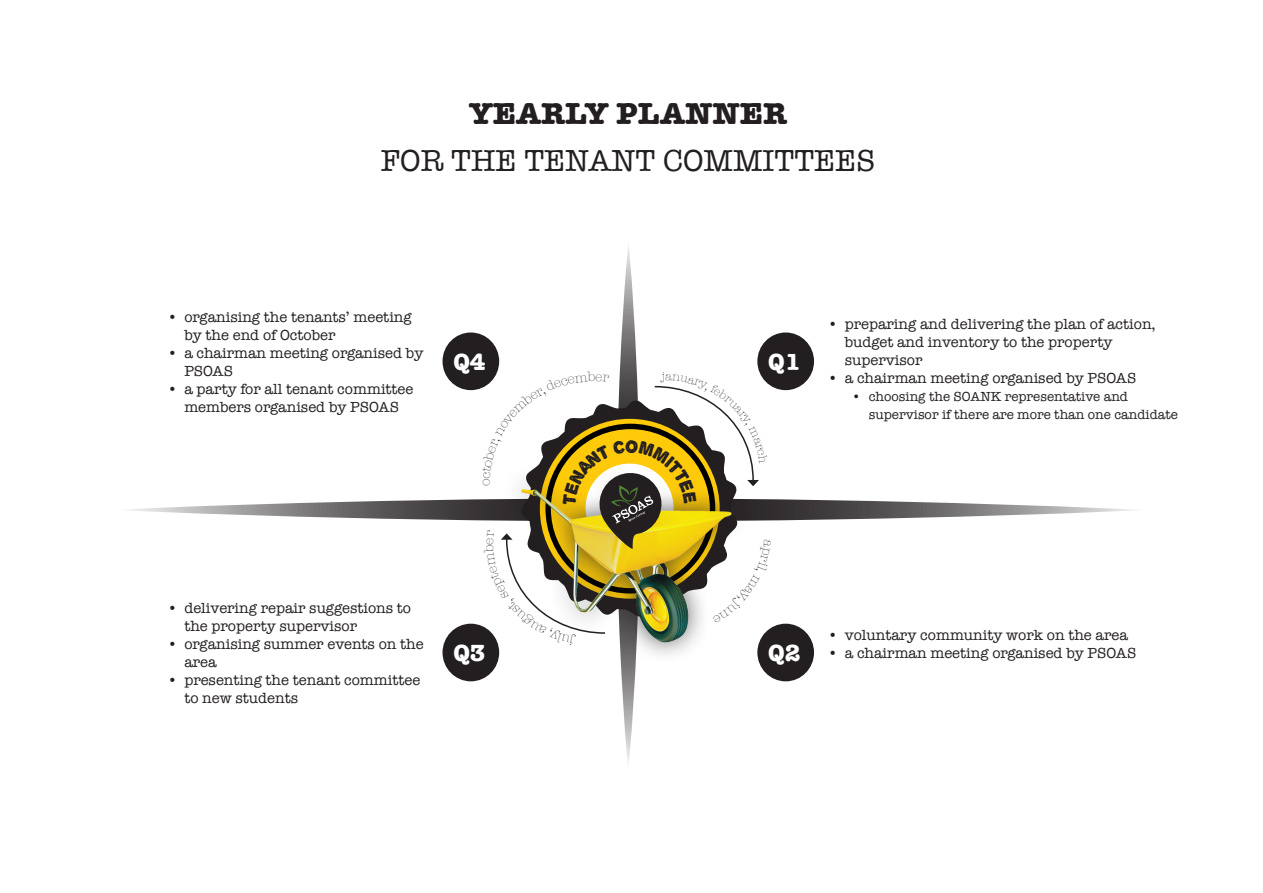
<style>
.page{position:relative;width:1263px;height:893px;background:#fff}
.page>*{position:absolute;margin:0;border:0;box-sizing:border-box;transform-origin:0 0}
.t1{font:31.2px "American Typewriter";color:#231f20}
.t2{font:700 31.2px "American Typewriter";color:#231f20}
.t3{font:700 24px "American Typewriter";color:#fff}
.t4{font:15px/18px "American Typewriter";color:#231f20}
.t5{font:13.5px/18px "American Typewriter";color:#231f20}
</style>
<div class="page">
<svg style="left:128px;top:245px;width:1005px;height:519px"></svg>
<p class="t2" style="left:470px;top:87px;width:319px">YEARLY PLANNER</p>
<p class="t1" style="left:381px;top:137px;width:496px">FOR THE TENANT COMMITTEES</p>
<p class="t4" style="left:184px;top:307px;width:229px;text-indent:-17px">• organising the tenants’ meeting by the end of October</p>
<p class="t4" style="left:184px;top:343px;width:241px;text-indent:-17px">• a chairman meeting organised by<br>PSOAS</p>
<p class="t4" style="left:167px;top:379px;width:248px;text-align:center">• a party for all tenant committee members organised by PSOAS</p>
<p class="t3" style="left:453px;top:341px;width:34px">Q4</p>
<p class="t3" style="left:768px;top:341px;width:34px">Q1</p>
<p class="t4" style="left:845px;top:314px;width:312px;text-indent:-17px">• preparing and delivering the plan of action, budget and inventory to the property supervisor</p>
<p class="t4" style="left:828px;top:368px;width:310px">• a chairman meeting organised by PSOAS</p>
<p class="t5" style="left:869px;top:387px;width:311px;text-indent:-17px">• choosing the SOANK representative and supervisor if there are more than one candidate</p>
<p class="t4" style="left:184px;top:598px;width:228px;text-indent:-17px">• delivering repair suggestions to the property supervisor</p>
<p class="t4" style="left:184px;top:634px;width:241px;text-indent:-17px">• organising summer events on the area</p>
<p class="t4" style="left:184px;top:670px;width:237px;text-indent:-17px">• presenting the tenant committee to new students</p>
<p class="t3" style="left:453px;top:632px;width:34px">Q3</p>
<p class="t3" style="left:768px;top:632px;width:34px">Q2</p>
<p class="t4" style="left:828px;top:625px;width:301px">• voluntary community work on the area</p>
<p class="t4" style="left:828px;top:643px;width:310px">• a chairman meeting organised by PSOAS</p>
</div>
